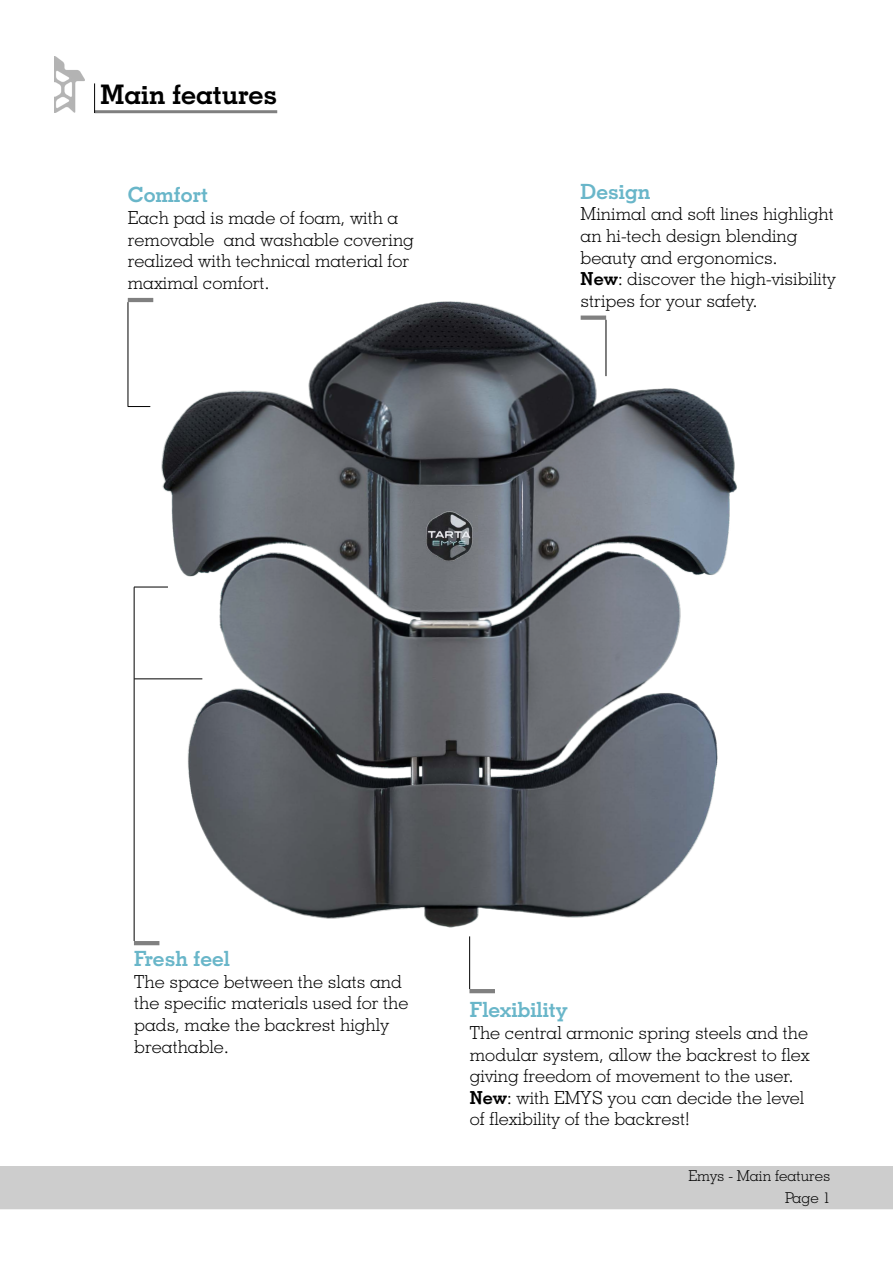
<style>
.page{position:relative;width:893px;height:1263px;background:#fff}
.page>*{position:absolute;margin:0;border:0;box-sizing:border-box;transform-origin:0 0}
.t1{font:700 27px "Geometric Slab 703 BT";color:#000}
.t2{font:700 21px "Geometric Slab 703 BT";color:#69b6c9}
.t3{font:300 18px/21.6px "Geometric Slab 703 BT";color:#000}
.t4{font:300 15px/21.6px "Geometric Slab 703 BT";color:#000;text-align:right}
.s1{font-weight:700}
</style>
<div class="page">
<img style="left:127px;top:297px;width:610px;height:654px">
<hr style="left:606px;top:320px;width:1px;height:56px;background:#000">
<hr style="left:469px;top:936px;width:1px;height:53px;background:#000">
<hr style="left:134px;top:679px;width:68px;height:1px;background:#000">
<hr style="left:134px;top:587px;width:34px;height:1px;background:#000">
<hr style="left:134px;top:587px;width:1px;height:354px;background:#000">
<div style="left:0;top:1167px;width:893px;height:42px;background:#cdcdcd"></div>
<hr style="left:128px;top:302px;width:1px;height:104px;background:#000">
<svg style="left:128px;top:406px;width:22px;height:1px"></svg>
<img style="left:54px;top:57px;width:30px;height:56px">
<hr style="left:94px;top:83px;width:1px;height:30px;background:#000">
<h1 class="t1" style="left:101px;top:78px;width:178px">Main features</h1>
<p class="t2" style="left:128px;top:182px;width:82px">Comfort</p>
<p class="t3" style="left:128px;top:207px;width:288px">Each pad is made of foam, with a removable and washable covering realized with technical material for maximal comfort.</p>
<p class="t2" style="left:581px;top:179px;width:71px">Design</p>
<p class="t3" style="left:581px;top:203px;width:256px">Minimal and soft lines highlight an hi-tech design blending beauty and ergonomics.<br><span class="s1">New</span>: discover the high-visibility stripes for your safety.</p>
<p class="t2" style="left:134px;top:946px;width:97px">Fresh feel</p>
<p class="t3" style="left:134px;top:970px;width:276px">The space between the slats and the specific materials used for the pads, make the backrest highly breathable.</p>
<p class="t2" style="left:470px;top:997px;width:99px">Flexibility</p>
<p class="t3" style="left:470px;top:1022px;width:341px">The central armonic spring steels and the modular system, allow the backrest to flex giving freedom of movement to the user.<br><span class="s1">New</span>: with EMYS you can decide the level of flexibility of the backrest!</p>
<p class="t4" style="left:688px;top:1165px;width:144px">Emys - Main features<br>Page 1</p>
</div>
